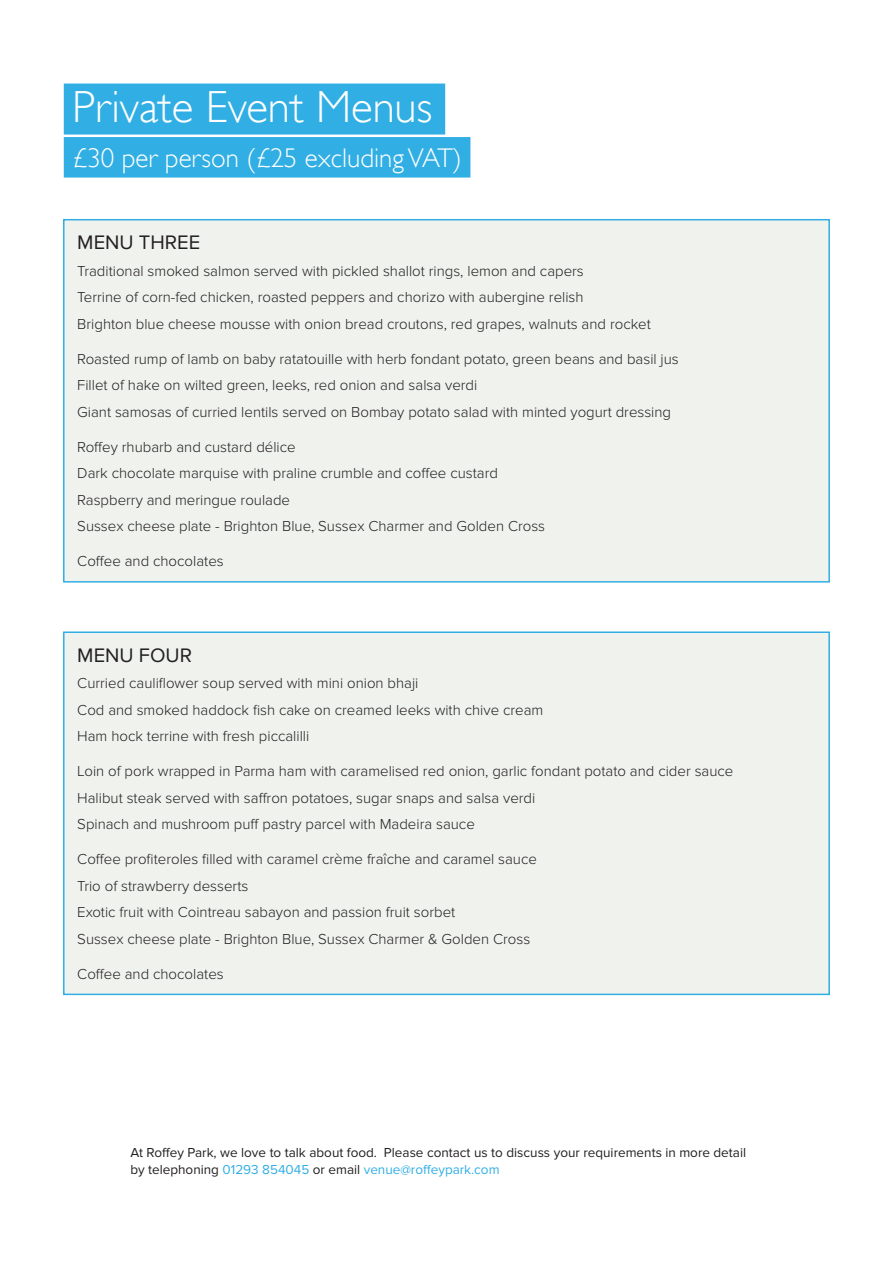
<style>
.page{position:relative;width:893px;height:1263px;background:#fff}
.page>*{position:absolute;margin:0;border:0;box-sizing:border-box;transform-origin:0 0}
.Page_Heading_Pink{font:300 45px "Gill Sans";color:#fff}
.Sub_heading_Pink{font:300 27px "Gill Sans";color:#fff}
.Subheadings{font:20.25px "Proxima Nova";color:#231f20}
.t1{font:300 15px "Proxima Nova";color:#231f20}
.t2{font:13.5px/16.5px "Proxima Nova";color:#231f20}
.s1{color:#31afe4}
</style>
<div class="page">
<div style="left:64px;top:84px;width:381px;height:51px;background:#31afe4"></div>
<div style="left:64px;top:137px;width:406px;height:41px;background:#31afe4"></div>
<div style="left:64px;top:220px;width:765px;height:362px;background:#eff2ed"></div>
<div style="left:63px;top:219px;width:767px;height:364px;border:2px solid #31afe4"></div>
<div style="left:64px;top:632px;width:765px;height:362px;background:#eff2ed"></div>
<div style="left:63px;top:631px;width:767px;height:364px;border:2px solid #31afe4"></div>
<p class="Page_Heading_Pink" style="left:72px;top:81px;width:362px">Private Event Menus</p>
<p class="Sub_heading_Pink" style="left:72px;top:142px;width:391px">£30 per person (£25 excluding VAT)</p>
<p class="Subheadings" style="left:77px;top:231px;width:124px">MENU THREE</p>
<p class="t1" style="left:77px;top:262px;width:508px">Traditional smoked salmon served with pickled shallot rings, lemon and capers</p>
<p class="t1" style="left:77px;top:289px;width:508px">Terrine of corn-fed chicken, roasted peppers and chorizo with aubergine relish</p>
<p class="t1" style="left:77px;top:315px;width:575px">Brighton blue cheese mousse with onion bread croutons, red grapes, walnuts and rocket</p>
<p class="t1" style="left:77px;top:350px;width:603px">Roasted rump of lamb on baby ratatouille with herb fondant potato, green beans and basil jus</p>
<p class="t1" style="left:77px;top:377px;width:402px">Fillet of hake on wilted green, leeks, red onion and salsa verdi</p>
<p class="t1" style="left:77px;top:403px;width:595px">Giant samosas of curried lentils served on Bombay potato salad with minted yogurt dressing</p>
<p class="t1" style="left:77px;top:438px;width:220px">Roffey rhubarb and custard délice</p>
<p class="t1" style="left:77px;top:465px;width:422px">Dark chocolate marquise with praline crumble and coffee custard</p>
<p class="t1" style="left:77px;top:491px;width:214px">Raspberry and meringue roulade</p>
<p class="t1" style="left:77px;top:518px;width:469px">Sussex cheese plate - Brighton Blue, Sussex Charmer and Golden Cross</p>
<p class="t1" style="left:77px;top:553px;width:148px">Coffee and chocolates</p>
<p class="Subheadings" style="left:77px;top:643px;width:116px">MENU FOUR</p>
<p class="t1" style="left:77px;top:675px;width:343px">Curried cauliflower soup served with mini onion bhaji</p>
<p class="t1" style="left:77px;top:701px;width:468px">Cod and smoked haddock fish cake on creamed leeks with chive cream</p>
<p class="t1" style="left:77px;top:728px;width:234px">Ham hock terrine with fresh piccalilli</p>
<p class="t1" style="left:77px;top:763px;width:658px">Loin of pork wrapped in Parma ham with caramelised red onion, garlic fondant potato and cider sauce</p>
<p class="t1" style="left:77px;top:789px;width:460px">Halibut steak served with saffron potatoes, sugar snaps and salsa verdi</p>
<p class="t1" style="left:77px;top:816px;width:399px">Spinach and mushroom puff pastry parcel with Madeira sauce</p>
<p class="t1" style="left:77px;top:851px;width:461px">Coffee profiteroles filled with caramel crème fraîche and caramel sauce</p>
<p class="t1" style="left:77px;top:877px;width:173px">Trio of strawberry desserts</p>
<p class="t1" style="left:77px;top:904px;width:380px">Exotic fruit with Cointreau sabayon and passion fruit sorbet</p>
<p class="t1" style="left:77px;top:930px;width:454px">Sussex cheese plate - Brighton Blue, Sussex Charmer &amp; Golden Cross</p>
<p class="t1" style="left:77px;top:965px;width:148px">Coffee and chocolates</p>
<p class="t2" style="left:130px;top:1145px;width:617px">At Roffey Park, we love to talk about food. Please contact us to discuss your requirements in more detail by telephoning <span class="s1">01293 854045</span> or email <span class="s1">venue@roffeypark.com</span></p>
</div>
